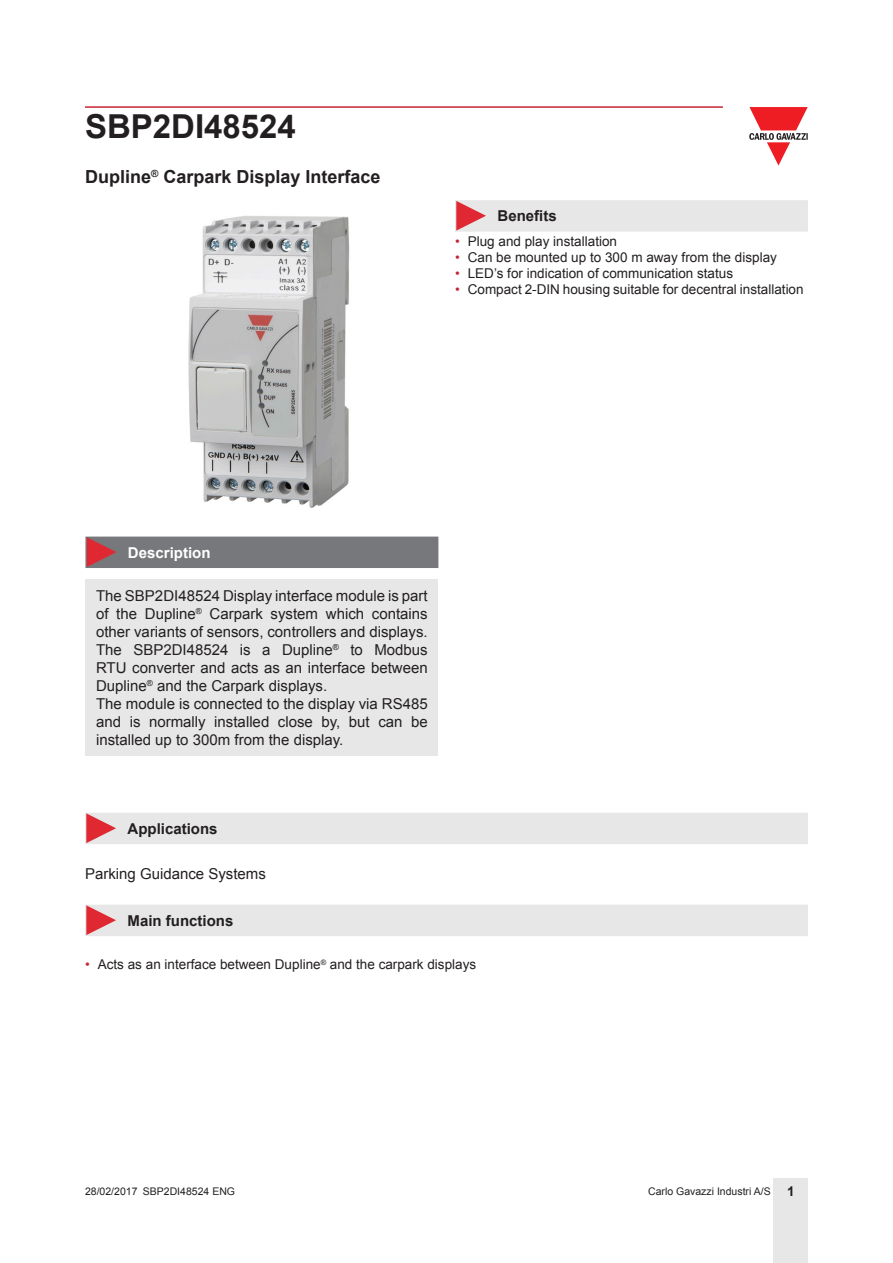
<style>
.page{position:relative;width:893px;height:1263px;background:#fff}
.page>*{position:absolute;margin:0;border:0;box-sizing:border-box;transform-origin:0 0}
.t1{font:700 33px "Arial";color:#231f20}
.t2{font:700 18px "Arial";color:#231f20}
.t3{font:15px/18px "Arial";color:#231f20}
.t4{font:700 15px "Arial";color:#231f20}
.t5{font:700 15px "Arial";color:#fff}
.t6{font:13.5px "Arial";color:#231f20}
.t7{font:10.5px "Arial";color:#231f20}
.s1{color:#c42633}
.s2{font-weight:700;font-size:13.5px}
</style>
<div class="page">
<hr style="left:85px;top:106px;width:638px;height:2px;background:#c42633">
<div style="left:774px;top:1178px;width:34px;height:85px;background:#e7e7e8"></div>
<svg style="left:749px;top:107px;width:59px;height:59px"></svg>
<div style="left:85px;top:580px;width:353px;height:176px;background:#e7e7e8"></div>
<img style="left:188px;top:215px;width:162px;height:293px">
<div style="left:85px;top:537px;width:353px;height:31px;background:#77787b"></div>
<div style="left:455px;top:200px;width:353px;height:32px;background:#e7e7e8"></div>
<div style="left:85px;top:813px;width:723px;height:31px;background:#e7e7e8"></div>
<div style="left:85px;top:905px;width:723px;height:31px;background:#e7e7e8"></div>
<h1 class="t1" style="left:85px;top:104px;width:212px">SBP2DI48524</h1>
<p class="t2" style="left:85px;top:165px;width:297px">Dupline<sup>®</sup> Carpark Display Interface</p>
<p class="t4" style="left:497px;top:206px;width:61px">Benefits</p>
<p class="t6" style="left:455px;top:232px;width:164px"><span class="s1">•</span> Plug and play installation</p>
<p class="t6" style="left:455px;top:248px;width:323px"><span class="s1">•</span> Can be mounted up to 300 m away from the display</p>
<p class="t6" style="left:455px;top:265px;width:280px"><span class="s1">•</span> LED’s for indication of communication status</p>
<p class="t6" style="left:455px;top:281px;width:350px"><span class="s1">•</span> Compact 2-DIN housing suitable for decentral installation</p>
<p class="t5" style="left:128px;top:542px;width:84px">Description</p>
<p class="t3" style="left:96px;top:587px;width:333px">The SBP2DI48524 Display interface module is part of the Dupline<sup>®</sup> Carpark system which contains other variants of sensors, controllers and displays.<br>The SBP2DI48524 is a Dupline<sup>®</sup> to Modbus RTU converter and acts as an interface between Dupline<sup>®</sup> and the Carpark displays.<br>The module is connected to the display via RS485 and is normally installed close by, but can be installed up to 300m from the display.</p>
<p class="t4" style="left:128px;top:819px;width:92px">Applications</p>
<p class="t3" style="left:85px;top:865px;width:182px">Parking Guidance Systems</p>
<p class="t4" style="left:128px;top:910px;width:107px">Main functions</p>
<p class="t6" style="left:85px;top:956px;width:393px"><span class="s1">•</span> Acts as an interface between Dupline<sup>®</sup> and the carpark displays</p>
<p class="t7" style="left:85px;top:1184px;width:152px">28/02/2017 SBP2DI48524 ENG</p>
<p class="t7" style="left:648px;top:1184px;width:148px">Carlo Gavazzi Industri A/S <span class="s2">1</span></p>
</div>
